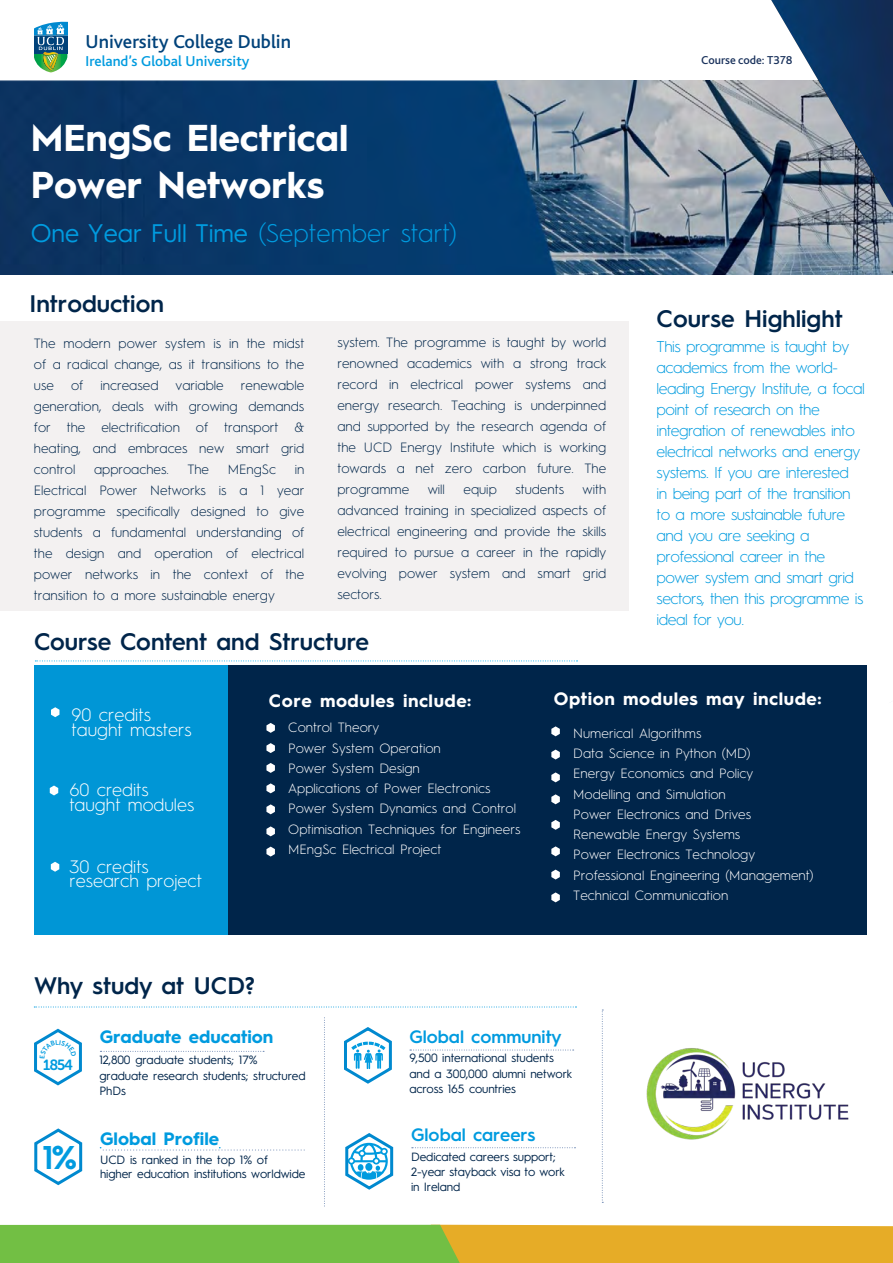
<style>
.page{position:relative;width:893px;height:1263px;background:#fff}
.page>*{position:absolute;margin:0;border:0;box-sizing:border-box;transform-origin:0 0}
.t1{font:700 37.5px/47.1px "Hurme Geometric Sans 1";color:#fff}
.t2{font:600 33px "Hurme Geometric Sans 1";color:#009bdf}
.t3{font:300 25.5px "Hurme Geometric Sans 1";color:#009bdf}
.t4{font:600 24px "Hurme Geometric Sans 1";color:#00254a}
.t5{font:500 19.5px "Bliss";color:#00427a}
.t6{font:300 18px/15.5px "Hurme Geometric Sans 1";color:#fff}
.t7{font:700 18px "Hurme Geometric Sans 1";letter-spacing:.03em;color:#fff}
.t8{font:700 18px "Hurme Geometric Sans 1";color:#009bdf}
.t9{font:600 18px "Hurme Geometric Sans 1";color:#009bdf}
.t10{font:300 15.75px/21px "Hurme Geometric Sans 1";letter-spacing:-.035em;color:#009bdf}
.t11{font:500 15px "Bliss";color:#009bdf}
.t12{font:14.7px "Museo Sans Rounded 700";color:#009bdf}
.t13{font:300 13.5px/21px "Hurme Geometric Sans 1";color:#00254a;text-align:justify}
.t14{font:300 13.5px/20.2px "Hurme Geometric Sans 1";color:#fff}
.t15{font:12px/15.8px "Hurme Geometric Sans 1";letter-spacing:-.01em;color:#00254a}
.t16{font:500 12px "Bliss 2";color:#1a325c}
.s1{font-weight:400}
.s2{font-weight:700}
</style>
<div class="page">
<img style="left:0;top:81px;width:893px;height:194px">
<svg style="left:0;top:1225px;width:893px;height:38px;background:#abb636"></svg>
<div style="left:0;top:321px;width:629px;height:289px;background:#f3f1f1"></div>
<svg style="left:34px;top:21px;width:33px;height:51px"></svg>
<svg style="left:34px;top:1007px;width:542px;height:1px"></svg>
<svg style="left:324px;top:1017px;width:1px;height:189px"></svg>
<svg style="left:410px;top:1050px;width:164px;height:1px"></svg>
<svg style="left:412px;top:1147px;width:163px;height:1px"></svg>
<svg style="left:344px;top:1027px;width:48px;height:57px"></svg>
<svg style="left:345px;top:1133px;width:49px;height:57px"></svg>
<svg style="left:602px;top:1010px;width:1px;height:193px"></svg>
<div style="left:34px;top:665px;width:197px;height:270px;background:#0096d6"></div>
<div style="left:228px;top:665px;width:639px;height:270px;background:#00254a"></div>
<svg style="left:35px;top:660px;width:542px;height:1px"></svg>
<svg style="left:266px;top:723px;width:9px;height:10px"></svg>
<svg style="left:266px;top:763px;width:9px;height:10px"></svg>
<svg style="left:266px;top:743px;width:9px;height:10px"></svg>
<svg style="left:266px;top:783px;width:9px;height:10px"></svg>
<svg style="left:266px;top:804px;width:9px;height:10px"></svg>
<img style="left:770px;top:0;width:123px;height:210px">
<svg style="left:266px;top:826px;width:9px;height:10px"></svg>
<svg style="left:266px;top:847px;width:9px;height:9px"></svg>
<svg style="left:551px;top:726px;width:9px;height:10px"></svg>
<svg style="left:551px;top:772px;width:9px;height:10px"></svg>
<svg style="left:551px;top:749px;width:9px;height:10px"></svg>
<svg style="left:551px;top:794px;width:9px;height:10px"></svg>
<svg style="left:551px;top:820px;width:9px;height:10px"></svg>
<svg style="left:551px;top:846px;width:9px;height:10px"></svg>
<svg style="left:551px;top:892px;width:9px;height:10px"></svg>
<svg style="left:551px;top:869px;width:9px;height:10px"></svg>
<svg style="left:51px;top:707px;width:8px;height:10px"></svg>
<svg style="left:51px;top:862px;width:8px;height:10px"></svg>
<svg style="left:50px;top:785px;width:8px;height:10px"></svg>
<img style="left:646px;top:1048px;width:203px;height:92px">
<svg style="left:100px;top:1051px;width:164px;height:1px"></svg>
<svg style="left:100px;top:1147px;width:204px;height:3px"></svg>
<svg style="left:34px;top:1128px;width:49px;height:58px"></svg>
<svg style="left:34px;top:1028px;width:48px;height:58px"></svg>
<h3 class="t5" style="left:86px;top:32px;width:207px">University College Dublin</h3>
<p class="t11" style="left:86px;top:53px;width:165px">Ireland’s Global University</p>
<p class="t16" style="left:701px;top:53px;width:93px">Course code: T378</p>
<h1 class="t1" style="left:31px;top:112px;width:319px">MEngSc Electrical<br>Power Networks</h1>
<h3 class="t3" style="left:31px;top:215px;width:428px"><span class="s1">One Year Full Time</span> (September start)</h3>
<h3 class="t4" style="left:29px;top:287px;width:136px">Introduction</h3>
<p class="t13" style="left:34px;top:332px;width:272px">The modern power system is in the midst of a radical change, as it transitions to the use</p>
<p class="t13" style="left:71px;top:374px;width:14px">of</p>
<p class="t13" style="left:100px;top:374px;width:60px">increased</p>
<p class="t13" style="left:176px;top:374px;width:50px">variable</p>
<p class="t13" style="left:34px;top:374px;width:272px;text-indent:207px">renewable generation, deals with growing demands for the electrification of transport &amp; heating, and embraces new smart grid control</p>
<p class="t13" style="left:94px;top:458px;width:76px">approaches.</p>
<p class="t13" style="left:187px;top:458px;width:23px">The</p>
<p class="t13" style="left:228px;top:458px;width:50px">MEngSc</p>
<p class="t13" style="left:34px;top:458px;width:272px;text-indent:261px">in Electrical Power Networks is a 1 year programme specifically designed to give students a fundamental understanding of the design and operation of electrical power networks in the context of the transition to a more sustainable energy</p>
<p class="t13" style="left:337px;top:331px;width:270px">system. The programme is taught by world renowned academics with a strong track record in electrical power systems and energy research. Teaching is underpinned and supported by the research agenda of the UCD Energy Institute which is working towards a net zero carbon future. The programme</p>
<p class="t13" style="left:337px;top:478px;width:270px;text-indent:245px">with advanced training in specialized aspects of electrical engineering and provide the skills required to pursue a career in the rapidly evolving power system and smart grid sectors.</p>
<p class="t13" style="left:428px;top:478px;width:19px">will</p>
<p class="t13" style="left:463px;top:478px;width:35px">equip</p>
<p class="t13" style="left:515px;top:478px;width:50px">students</p>
<h3 class="t4" style="left:34px;top:625px;width:336px">Course Content and Structure</h3>
<h3 class="t4" style="left:657px;top:302px;width:188px">Course Highlight</h3>
<p class="t10" style="left:657px;top:335px;width:210px">This programme is taught by academics from the world&shy;leading Energy Institute, a focal point of research on the integration of renewables into electrical networks and energy systems. If you are interested<br>in being part of the transition to a more sustainable future and you are seeking a professional career in the power system and smart grid sectors, then this programme is ideal for you.</p>
<h3 class="t6" style="left:72px;top:706px;width:122px">90 credits taught masters</h3>
<h3 class="t6" style="left:69px;top:781px;width:126px">60 credits taught modules</h3>
<h3 class="t6" style="left:70px;top:858px;width:134px;line-height:14.4px">30 credits research project</h3>
<h3 class="t7" style="left:269px;top:688px;width:204px">Core modules include:</h3>
<p class="t14" style="left:288px;top:717px;width:234px">Control Theory<br>Power System Operation<br>Power System Design<br>Applications of Power Electronics<br>Power System Dynamics and Control<br>Optimisation Techniques for Engineers<br>MEngSc Electrical Project</p>
<h3 class="t4" style="left:34px;top:969px;width:222px">Why study at UCD?</h3>
<h3 class="t7" style="left:554px;top:686px;width:269px">Option modules may include:</h3>
<p class="t14" style="left:573px;top:722px;width:242px">Numerical Algorithms<br>Data Science in Python (MD)<br>Energy Economics and Policy<br>Modelling and Simulation<br>Power Electronics and Drives<br>Renewable Energy Systems<br>Power Electronics Technology<br>Professional Engineering (Management)<br>Technical Communication</p>
<p class="t12" style="left:43px;top:1057px;width:31px">1854</p>
<h2 class="t2" style="left:42px;top:1134px;width:36px">1<span class="s2">%</span></h2>
<h3 class="t8" style="left:100px;top:1024px;width:175px">Graduate education</h3>
<p class="t15" style="left:99px;top:1051px;width:208px">12,800 graduate students; 17% graduate research students; structured<br>PhDs</p>
<h3 class="t8" style="left:100px;top:1125px;width:121px">Global Profile</h3>
<p class="t15" style="left:100px;top:1152px;width:207px;line-height:14.4px">UCD is ranked in the top 1% of<br>higher education institutions worldwide</p>
<h3 class="t9" style="left:409px;top:1024px;width:154px">Global community</h3>
<p class="t15" style="left:409px;top:1049px;width:164px">9,500 international students and a 300,000 alumni network across 165 countries</p>
<h3 class="t9" style="left:411px;top:1121px;width:126px">Global careers</h3>
<p class="t15" style="left:411px;top:1148px;width:155px;line-height:15px">Dedicated careers support;<br>2-year stayback visa to work in Ireland</p>
</div>
